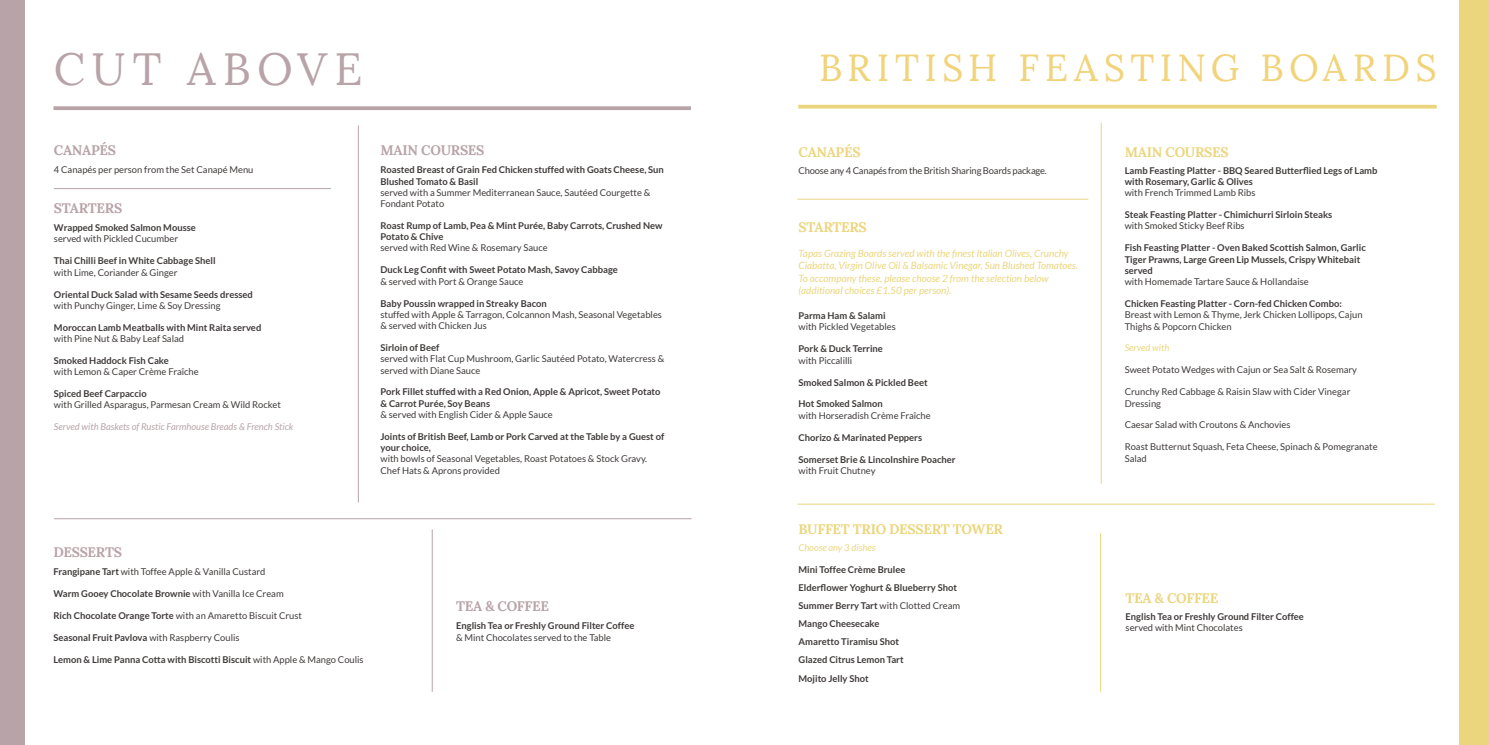
<style>
.page{position:relative;width:1489px;height:745px;background:#fff}
.page>*{position:absolute;margin:0;border:0;box-sizing:border-box;transform-origin:0 0}
.t1{font:45px "Lora";letter-spacing:.15em;color:#b8a3a8}
.t2{font:37.5px "Lora";letter-spacing:.145em;color:#f1d37a}
.t3{font:700 13.75px "Lora";letter-spacing:-.02em;color:#ebd67d}
.t4{font:700 13.75px "Lora";letter-spacing:-.02em;color:#b8a3a8}
.t5{font:italic 10px/12.5px "Lato";color:#ebd67d}
.t6{font:700 9.38px/11.2px "Lato";color:#3f3b3a}
.t7{font:9.38px/11.2px "Lato";color:#3f3b3a}
.t8{font:italic 9.38px "Lato";color:#b8a3a8}
.t9{font:9.38px "Lato";letter-spacing:-.02em;color:#3f3b3a}
.t10{font:italic 9.38px "Lato";color:#ebd67d}
.s1{font-weight:700}
.s2{font-weight:400}
</style>
<div class="page">
<svg style="left:53px;top:106px;width:638px;height:4px;background:#bdaaae"></svg>
<hr style="left:358px;top:125px;width:1px;height:377px;background:#b8a3a8">
<hr style="left:432px;top:529px;width:1px;height:162px;background:#b8a3a8">
<hr style="left:54px;top:188px;width:277px;height:1px;background:#b8a3a8">
<hr style="left:54px;top:518px;width:637px;height:1px;background:#b8a3a8">
<hr style="left:798px;top:105px;width:638px;height:3px;background:#ebd67d">
<hr style="left:1100px;top:122px;width:1px;height:361px;background:#ebd67d">
<hr style="left:1100px;top:533px;width:1px;height:158px;background:#ebd67d">
<hr style="left:797px;top:199px;width:291px;height:1px;background:#ebd67d">
<hr style="left:797px;top:503px;width:637px;height:1px;background:#ebd67d">
<div style="left:1459px;top:0;width:29px;height:744px;background:#ebd67d"></div>
<div style="left:0;top:0;width:25px;height:744px;background:#b8a3a8"></div>
<h1 class="t1" style="left:54px;top:41px;width:310px">CUT ABOVE</h1>
<h3 class="t4" style="left:54px;top:141px;width:64px">CANAPÉS</h3>
<p class="t7" style="left:54px;top:164px;width:201px">4 Canapés per person from the Set Canapé Menu</p>
<h3 class="t4" style="left:54px;top:199px;width:70px">STARTERS</h3>
<p class="t6" style="left:54px;top:222px;width:143px">Wrapped Smoked Salmon Mousse</p>
<p class="t7" style="left:54px;top:233px;width:126px">served with Pickled Cucumber</p>
<p class="t6" style="left:54px;top:255px;width:163px">Thai Chilli Beef in White Cabbage Shell</p>
<p class="t7" style="left:54px;top:266px;width:125px">with Lime, Coriander &amp; Ginger</p>
<p class="t6" style="left:54px;top:288px;width:200px">Oriental Duck Salad with Sesame Seeds dressed</p>
<p class="t7" style="left:54px;top:299px;width:168px">with Punchy Ginger, Lime &amp; Soy Dressing</p>
<p class="t6" style="left:54px;top:321px;width:209px">Moroccan Lamb Meatballs with Mint Raita served</p>
<p class="t7" style="left:54px;top:332px;width:132px">with Pine Nut &amp; Baby Leaf Salad</p>
<p class="t6" style="left:54px;top:354px;width:116px">Smoked Haddock Fish Cake</p>
<p class="t7" style="left:54px;top:366px;width:146px">with Lemon &amp; Caper Crème Fraîche</p>
<p class="t6" style="left:54px;top:387px;width:94px">Spiced Beef Carpaccio</p>
<p class="t7" style="left:54px;top:399px;width:228px">with Grilled Asparagus, Parmesan Cream &amp; Wild Rocket</p>
<p class="t8" style="left:54px;top:421px;width:241px">Served with Baskets of Rustic Farmhouse Breads &amp; French Stick</p>
<h3 class="t4" style="left:380px;top:141px;width:105px">MAIN COURSES</h3>
<p class="t6" style="left:380px;top:164px;width:285px">Roasted Breast of Grain Fed Chicken stuffed with Goats Cheese, Sun<br>Blushed Tomato &amp; Basil</p>
<p class="t7" style="left:380px;top:186px;width:271px">served with a Summer Mediterranean Sauce, Sautéed Courgette &amp;<br>Fondant Potato</p>
<p class="t6" style="left:380px;top:220px;width:283px">Roast Rump of Lamb, Pea &amp; Mint Purée, Baby Carrots, Crushed New<br>Potato &amp; Chive</p>
<p class="t7" style="left:380px;top:242px;width:169px">served with Red Wine &amp; Rosemary Sauce</p>
<p class="t6" style="left:380px;top:264px;width:239px">Duck Leg Confit with Sweet Potato Mash, Savoy Cabbage</p>
<p class="t7" style="left:380px;top:275px;width:144px">&amp; served with Port &amp; Orange Sauce</p>
<p class="t6" style="left:380px;top:297px;width:168px">Baby Poussin wrapped in Streaky Bacon</p>
<p class="t7" style="left:380px;top:308px;width:283px">stuffed with Apple &amp; Tarragon, Colcannon Mash, Seasonal Vegetables &amp; served with Chicken Jus</p>
<p class="t6" style="left:380px;top:341px;width:60px">Sirloin of Beef</p>
<p class="t7" style="left:380px;top:353px;width:285px">served with Flat Cup Mushroom, Garlic Sautéed Potato, Watercress &amp; served with Diane Sauce</p>
<p class="t6" style="left:380px;top:386px;width:281px">Pork Fillet stuffed with a Red Onion, Apple &amp; Apricot, Sweet Potato &amp; Carrot Purée, Soy Beans</p>
<p class="t7" style="left:380px;top:408px;width:174px">&amp; served with English Cider &amp; Apple Sauce</p>
<p class="t6" style="left:380px;top:430px;width:285px">Joints of British Beef, Lamb or Pork Carved at the Table by a Guest of your choice,</p>
<p class="t7" style="left:380px;top:453px;width:268px">with bowls of Seasonal Vegetables, Roast Potatoes &amp; Stock Gravy.<br>Chef Hats &amp; Aprons provided</p>
<h3 class="t4" style="left:53px;top:543px;width:70px">DESSERTS</h3>
<p class="t7" style="left:53px;top:566px;width:213px"><span class="s1">Frangipane Tart</span> with Toffee Apple &amp; Vanilla Custard</p>
<p class="t6" style="left:53px;top:587px;width:232px">Warm Gooey Chocolate Brownie <span class="s2">with Vanilla Ice Cream</span></p>
<p class="t7" style="left:53px;top:609px;width:250px"><span class="s1">Rich Chocolate Orange Torte</span> with an Amaretto Biscuit Crust</p>
<p class="t6" style="left:53px;top:631px;width:188px">Seasonal Fruit Pavlova <span class="s2">with Raspberry Coulis</span></p>
<p class="t6" style="left:53px;top:653px;width:312px">Lemon &amp; Lime Panna Cotta with Biscotti Biscuit <span class="s2">with Apple &amp; Mango Coulis</span></p>
<h3 class="t4" style="left:456px;top:597px;width:94px">TEA &amp; COFFEE</h3>
<p class="t6" style="left:456px;top:620px;width:180px">English Tea or Freshly Ground Filter Coffee</p>
<p class="t7" style="left:456px;top:631px;width:156px">&amp; Mint Chocolates served to the Table</p>
<h2 class="t2" style="left:819px;top:44px;width:619px">BRITISH FEASTING BOARDS</h2>
<h3 class="t3" style="left:798px;top:143px;width:64px">CANAPÉS</h3>
<p class="t9" style="left:798px;top:165px;width:250px">Choose any 4 Canapés from the British Sharing Boards package.</p>
<h3 class="t3" style="left:798px;top:218px;width:70px">STARTERS</h3>
<p class="t5" style="left:798px;top:247px;width:281px">Tapas Grazing Boards served with the finest Italian Olives, Crunchy Ciabatta, Virgin Olive Oil &amp; Balsamic Vinegar, Sun Blushed Tomatoes.<br>To accompany these, please choose 2 from the selection below (additional choices £1.50 per person).</p>
<p class="t6" style="left:798px;top:310px;width:88px">Parma Ham &amp; Salami</p>
<p class="t7" style="left:798px;top:321px;width:99px">with Pickled Vegetables</p>
<p class="t6" style="left:798px;top:343px;width:86px">Pork &amp; Duck Terrine</p>
<p class="t7" style="left:798px;top:354px;width:55px">with Piccalilli</p>
<p class="t6" style="left:798px;top:376px;width:131px">Smoked Salmon &amp; Pickled Beet</p>
<p class="t6" style="left:798px;top:398px;width:86px">Hot Smoked Salmon</p>
<p class="t7" style="left:798px;top:409px;width:134px">with Horseradish Crème Fraîche</p>
<p class="t6" style="left:798px;top:431px;width:125px">Chorizo &amp; Marinated Peppers</p>
<p class="t6" style="left:798px;top:453px;width:159px">Somerset Brie &amp; Lincolnshire Poacher</p>
<p class="t7" style="left:798px;top:464px;width:78px">with Fruit Chutney</p>
<h3 class="t3" style="left:798px;top:520px;width:206px">BUFFET TRIO DESSERT TOWER</h3>
<p class="t10" style="left:798px;top:541px;width:78px">Choose any 3 dishes</p>
<p class="t6" style="left:798px;top:559px;width:163px;line-height:18.1px">Mini Toffee Crème Brulee<br>Elderflower Yoghurt &amp; Blueberry Shot<br>Summer Berry Tart <span class="s2">with Clotted Cream<br></span>Mango Cheesecake<br>Amaretto Tiramisu Shot<br>Glazed Citrus Lemon Tart<br>Mojito Jelly Shot</p>
<h3 class="t3" style="left:1124px;top:143px;width:105px">MAIN COURSES</h3>
<p class="t6" style="left:1124px;top:164px;width:254px">Lamb Feasting Platter - BBQ Seared Butterflied Legs of Lamb with Rosemary, Garlic &amp; Olives</p>
<p class="t7" style="left:1124px;top:187px;width:132px">with French Trimmed Lamb Ribs</p>
<p class="t6" style="left:1124px;top:209px;width:209px">Steak Feasting Platter - Chimichurri Sirloin Steaks</p>
<p class="t7" style="left:1124px;top:220px;width:121px">with Smoked Sticky Beef Ribs</p>
<p class="t6" style="left:1124px;top:242px;width:242px">Fish Feasting Platter - Oven Baked Scottish Salmon, Garlic<br>Tiger Prawns, Large Green Lip Mussels, Crispy Whitebait served</p>
<p class="t7" style="left:1124px;top:276px;width:185px">with Homemade Tartare Sauce &amp; Hollandaise</p>
<p class="t6" style="left:1124px;top:298px;width:219px">Chicken Feasting Platter - Corn-fed Chicken Combo:</p>
<p class="t7" style="left:1124px;top:309px;width:239px">Breast with Lemon &amp; Thyme, Jerk Chicken Lollipops, Cajun<br>Thighs &amp; Popcorn Chicken</p>
<p class="t10" style="left:1124px;top:342px;width:46px">Served with</p>
<p class="t7" style="left:1124px;top:364px;width:234px">Sweet Potato Wedges with Cajun or Sea Salt &amp; Rosemary</p>
<p class="t7" style="left:1124px;top:386px;width:227px">Crunchy Red Cabbage &amp; Raisin Slaw with Cider Vinegar<br>Dressing</p>
<p class="t7" style="left:1124px;top:419px;width:167px">Caesar Salad with Croutons &amp; Anchovies</p>
<p class="t7" style="left:1124px;top:441px;width:254px">Roast Butternut Squash, Feta Cheese, Spinach &amp; Pomegranate<br>Salad</p>
<h3 class="t3" style="left:1125px;top:589px;width:94px">TEA &amp; COFFEE</h3>
<p class="t6" style="left:1125px;top:610px;width:180px">English Tea or Freshly Ground Filter Coffee</p>
<p class="t7" style="left:1125px;top:621px;width:119px">served with Mint Chocolates</p>
</div>
